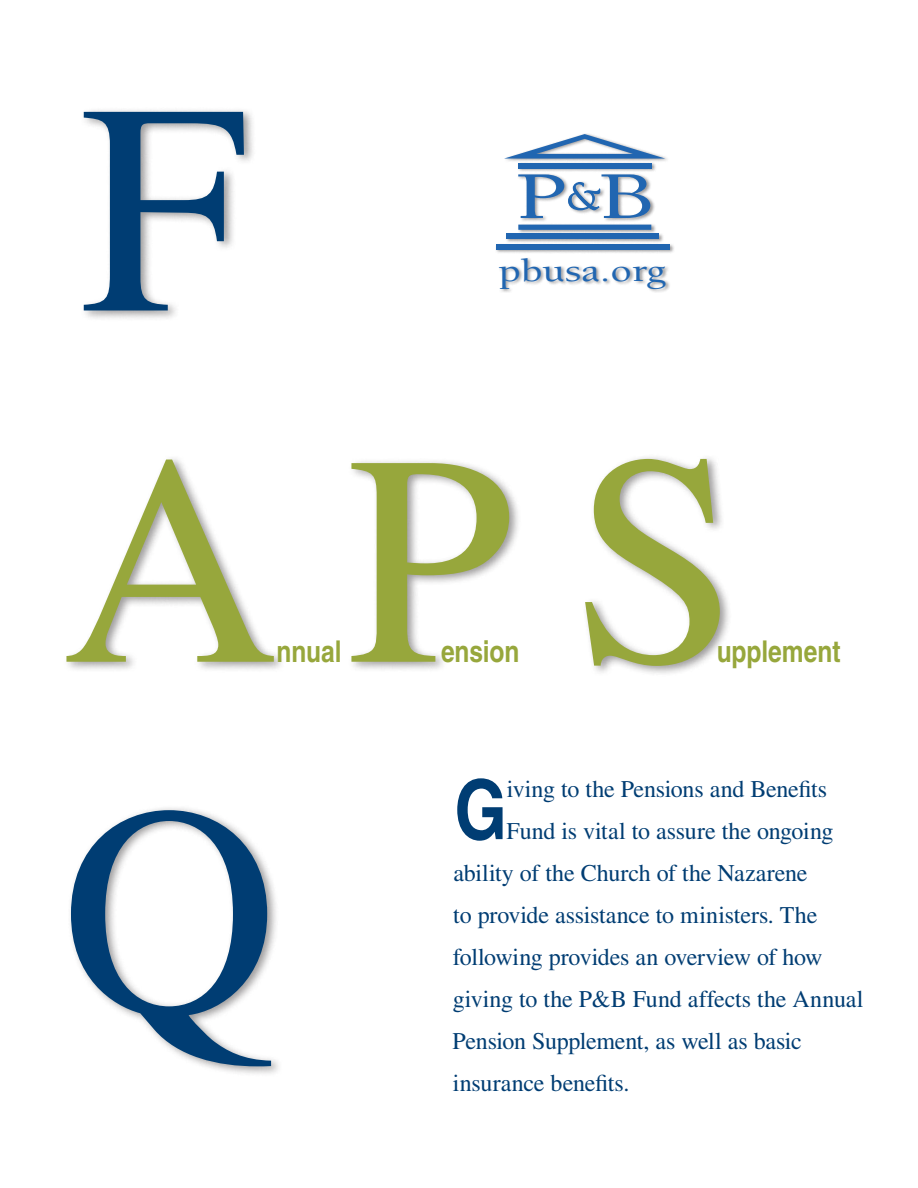
<style>
.page{position:relative;width:918px;height:1188px;background:#fff}
.page>*{position:absolute;margin:0;border:0;box-sizing:border-box;transform-origin:0 0}
.Question{font:300px "Times";color:#97a73c}
.Question-2{font:300px "Times";color:#003d73}
.pg_1_text{font:700 condensed 82.5px "Helvetica";color:#003d73}
.t1{font:500 32.55px "Berkeley";color:#2166b1;scale:1.28 1}
.Question-3{font:700 condensed 30px "Helvetica";letter-spacing:-.005em;color:#97a73c}
.pg_1_text-2{font:24px "Times";letter-spacing:-.01em;color:#003d73}
</style>
<div class="page">
<div style="left:495px;top:133px;width:180px;height:160px;background:#231f20;opacity:.45"></div>
<svg style="left:504px;top:134px;width:161px;height:25px"></svg>
<div style="left:518px;top:225px;width:133px;height:5px;background:#2166b1"></div>
<div style="left:518px;top:163px;width:133px;height:6px;background:#2166b1"></div>
<svg style="left:518px;top:174px;width:132px;height:44px"></svg>
<div style="left:496px;top:244px;width:173px;height:5px;background:#2166b1"></div>
<div style="left:506px;top:234px;width:153px;height:5px;background:#2166b1"></div>
<div style="left:80px;top:107px;width:177px;height:215px;background:#231f20;opacity:.45"></div>
<div style="left:68px;top:805px;width:216px;height:272px;background:#231f20;opacity:.45"></div>
<div style="left:63px;top:454px;width:670px;height:223px;background:#231f20;opacity:.45"></div>
<p class="Question-2" style="left:80px;top:41px;width:168px">F</p>
<p class="t1" style="left:498px;top:253px;width:132px">pbusa.org</p>
<p class="Question" style="left:62px;top:392px;width:679px">APS</p>
<p class="Question-3" style="left:277px;top:633px;width:66px">nnual</p>
<p class="Question-3" style="left:441px;top:633px;width:80px">ension</p>
<p class="Question-3" style="left:717px;top:633px;width:125px">upplement</p>
<p class="Question-2" style="left:61px;top:744px;width:218px">Q</p>
<p class="pg_1_text" style="left:454px;top:760px;width:54px">G</p>
<p class="pg_1_text-2" style="left:507px;top:776px;width:322px">iving to the Pensions and Benefits</p>
<p class="pg_1_text-2" style="left:507px;top:818px;width:328px">Fund is vital to assure the ongoing</p>
<p class="pg_1_text-2" style="left:453px;top:860px;width:356px">ability of the Church of the Nazarene</p>
<p class="pg_1_text-2" style="left:453px;top:902px;width:366px">to provide assistance to ministers. The</p>
<p class="pg_1_text-2" style="left:453px;top:944px;width:371px">following provides an overview of how</p>
<p class="pg_1_text-2" style="left:453px;top:986px;width:412px">giving to the P&amp;B Fund affects the Annual</p>
<p class="pg_1_text-2" style="left:453px;top:1028px;width:351px">Pension Supplement, as well as basic</p>
<p class="pg_1_text-2" style="left:453px;top:1070px;width:178px">insurance benefits.</p>
</div>
